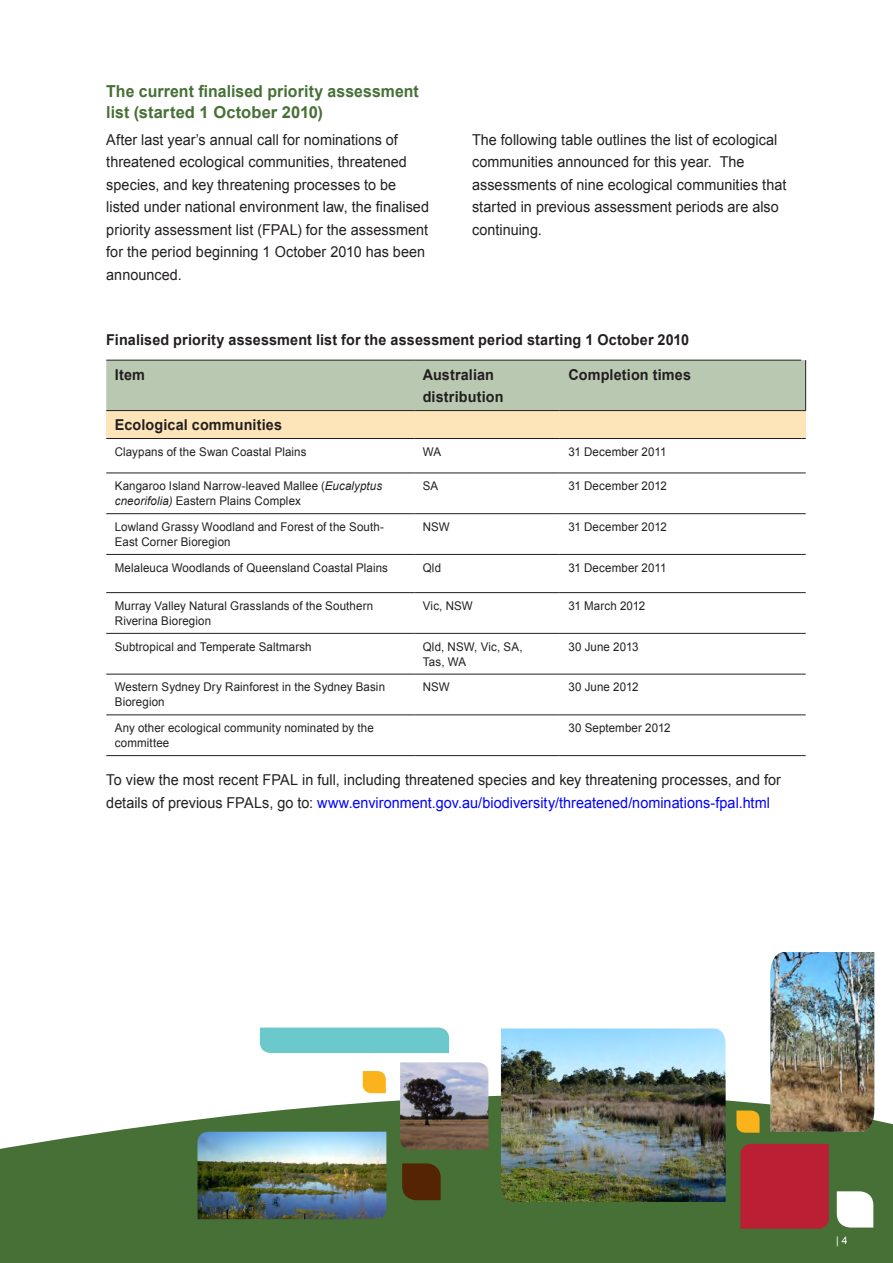
<style>
.page{position:relative;width:893px;height:1263px;background:#fff}
.page>*{position:absolute;margin:0;border:0;box-sizing:border-box;transform-origin:0 0}
.Heading_3{font:700 16.5px/21px "Arial";letter-spacing:.005em;color:#467035;scale:.96 1}
.body_text{font:15px/22.5px "Arial";letter-spacing:.005em;color:#231f20;scale:.96 1}
.body_text-2{font:700 15px/22.5px "Arial";letter-spacing:.01em;color:#231f20;scale:.96 1}
.Table_Text{font:12px/15px "Arial";letter-spacing:.01em;color:#231f20;scale:.96 1}
.t1{font:10.5px "Arial";color:#fff}
.s1{font-style:italic}
.s2{color:#00f}
</style>
<div class="page">
<svg style="left:0;top:1037px;width:893px;height:226px;fill:#467035"></svg>
<div style="left:740px;top:1144px;width:89px;height:85px;background:#ba1f33"></div>
<svg style="left:363px;top:1071px;width:23px;height:22px"></svg>
<img style="left:197px;top:1132px;width:189px;height:87px">
<img style="left:400px;top:1062px;width:88px;height:88px">
<svg style="left:837px;top:1191px;width:36px;height:36px"></svg>
<img style="left:501px;top:1028px;width:225px;height:174px">
<div style="left:260px;top:1027px;width:189px;height:26px;background:#6bc9cc"></div>
<svg style="left:402px;top:1163px;width:39px;height:37px"></svg>
<img style="left:770px;top:952px;width:104px;height:180px">
<svg style="left:736px;top:1110px;width:24px;height:23px"></svg>
<div style="left:106px;top:411px;width:700px;height:27px;background:#fee5b9"></div>
<div style="left:106px;top:360px;width:700px;height:51px;background:#b9c8b1"></div>
<hr style="left:106px;top:438px;width:308px;height:1px;background:#231f20">
<hr style="left:414px;top:438px;width:146px;height:1px;background:#231f20">
<hr style="left:560px;top:438px;width:241px;height:1px;background:#231f20">
<hr style="left:106px;top:473px;width:308px;height:1px;background:#231f20">
<hr style="left:414px;top:473px;width:146px;height:1px;background:#231f20">
<hr style="left:560px;top:473px;width:241px;height:1px;background:#231f20">
<hr style="left:106px;top:513px;width:308px;height:1px;background:#231f20">
<hr style="left:414px;top:513px;width:146px;height:1px;background:#231f20">
<hr style="left:560px;top:513px;width:241px;height:1px;background:#231f20">
<hr style="left:106px;top:554px;width:308px;height:1px;background:#231f20">
<hr style="left:414px;top:554px;width:146px;height:1px;background:#231f20">
<hr style="left:560px;top:554px;width:241px;height:1px;background:#231f20">
<hr style="left:106px;top:592px;width:308px;height:1px;background:#231f20">
<hr style="left:414px;top:592px;width:146px;height:1px;background:#231f20">
<hr style="left:560px;top:592px;width:241px;height:1px;background:#231f20">
<hr style="left:106px;top:633px;width:308px;height:1px;background:#231f20">
<hr style="left:414px;top:633px;width:146px;height:1px;background:#231f20">
<hr style="left:560px;top:633px;width:241px;height:1px;background:#231f20">
<hr style="left:106px;top:674px;width:308px;height:1px;background:#231f20">
<hr style="left:414px;top:674px;width:146px;height:1px;background:#231f20">
<hr style="left:560px;top:674px;width:241px;height:1px;background:#231f20">
<hr style="left:106px;top:715px;width:308px;height:1px;background:#231f20">
<hr style="left:414px;top:715px;width:146px;height:1px;background:#231f20">
<hr style="left:560px;top:715px;width:241px;height:1px;background:#231f20">
<hr style="left:106px;top:755px;width:308px;height:1px;background:#231f20">
<hr style="left:414px;top:755px;width:146px;height:1px;background:#231f20">
<hr style="left:560px;top:755px;width:241px;height:1px;background:#231f20">
<p class="Heading_3" style="left:106px;top:81px;width:327px">The current finalised priority assessment list (started 1 October 2010)</p>
<p class="body_text" style="left:106px;top:128px;width:338px">After last year’s annual call for nominations of threatened ecological communities, threatened species, and key threatening processes to be listed under national environment law, the finalised priority assessment list (FPAL) for the assessment for the period beginning 1 October 2010 has been announced.</p>
<p class="body_text" style="left:472px;top:129px;width:329px">The following table outlines the list of ecological communities announced for this year. The assessments of nine ecological communities that started in previous assessment periods are also continuing.</p>
<p class="body_text-2" style="left:106px;top:329px;width:609px">Finalised priority assessment list for the assessment period starting 1 October 2010</p>
<p class="body_text-2" style="left:115px;top:364px;width:33px">Item</p>
<p class="body_text-2" style="left:423px;top:364px;width:86px">Australian distribution</p>
<p class="body_text-2" style="left:568px;top:364px;width:129px">Completion times</p>
<p class="body_text-2" style="left:115px;top:414px;width:176px">Ecological communities</p>
<p class="Table_Text" style="left:115px;top:444px;width:201px">Claypans of the Swan Coastal Plains</p>
<p class="Table_Text" style="left:423px;top:444px;width:21px">WA</p>
<p class="Table_Text" style="left:568px;top:444px;width:104px">31 December 2011</p>
<p class="Table_Text" style="left:115px;top:479px;width:280px">Kangaroo Island Narrow-leaved Mallee (<span class="s1">Eucalyptus cneorifolia)</span> Eastern Plains Complex</p>
<p class="Table_Text" style="left:423px;top:479px;width:18px">SA</p>
<p class="Table_Text" style="left:568px;top:479px;width:104px">31 December 2012</p>
<p class="Table_Text" style="left:115px;top:519px;width:282px">Lowland Grassy Woodland and Forest of the South-<br>East Corner Bioregion</p>
<p class="Table_Text" style="left:423px;top:519px;width:30px">NSW</p>
<p class="Table_Text" style="left:568px;top:519px;width:104px">31 December 2012</p>
<p class="Table_Text" style="left:115px;top:560px;width:286px">Melaleuca Woodlands of Queensland Coastal Plains</p>
<p class="Table_Text" style="left:423px;top:560px;width:21px">Qld</p>
<p class="Table_Text" style="left:568px;top:560px;width:104px">31 December 2011</p>
<p class="Table_Text" style="left:115px;top:598px;width:271px">Murray Valley Natural Grasslands of the Southern<br>Riverina Bioregion</p>
<p class="Table_Text" style="left:423px;top:598px;width:54px">Vic, NSW</p>
<p class="Table_Text" style="left:568px;top:598px;width:82px">31 March 2012</p>
<p class="Table_Text" style="left:115px;top:639px;width:207px">Subtropical and Temperate Saltmarsh</p>
<p class="Table_Text" style="left:423px;top:639px;width:106px">Qld, NSW, Vic, SA,<br>Tas, WA</p>
<p class="Table_Text" style="left:568px;top:639px;width:75px">30 June 2013</p>
<p class="Table_Text" style="left:115px;top:680px;width:283px">Western Sydney Dry Rainforest in the Sydney Basin<br>Bioregion</p>
<p class="Table_Text" style="left:423px;top:680px;width:30px">NSW</p>
<p class="Table_Text" style="left:568px;top:680px;width:75px">30 June 2012</p>
<p class="Table_Text" style="left:115px;top:720px;width:271px">Any other ecological community nominated by the committee</p>
<p class="Table_Text" style="left:568px;top:720px;width:108px">30 September 2012</p>
<p class="body_text" style="left:106px;top:769px;width:704px">To view the most recent FPAL in full, including threatened species and key threatening processes, and for details of previous FPALs, go to: <span class="s2">www.environment.gov.au/biodiversity/threatened/nominations-fpal.html</span></p>
<p class="t1" style="left:836px;top:1234px;width:13px">| 4</p>
</div>
